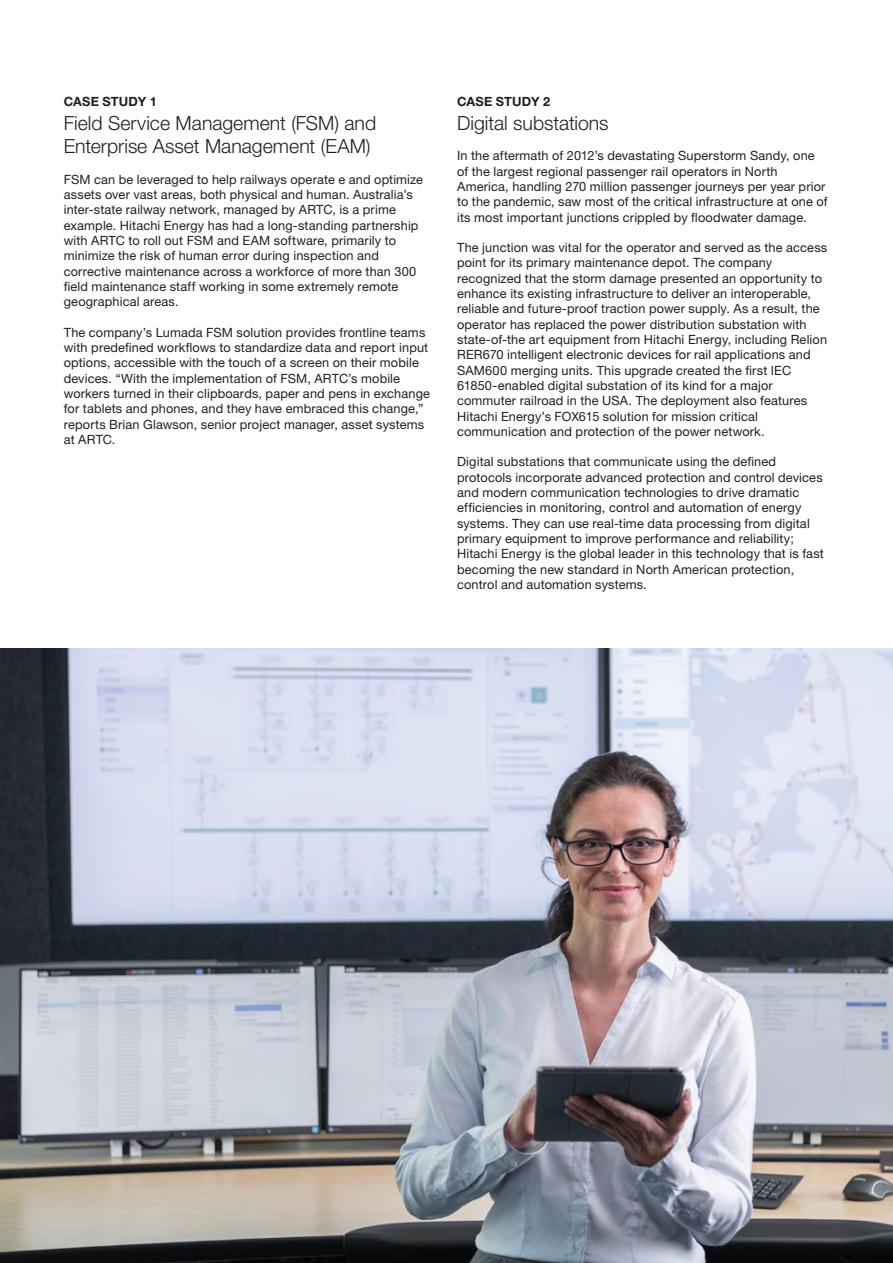
<style>
.page{position:relative;width:893px;height:1263px;background:#fff}
.page>*{position:absolute;margin:0;border:0;box-sizing:border-box;transform-origin:0 0}
.Lead_13pt_18pt{font:300 19.5px/23.4px "Helvetica Neue LT Pro";color:#231f20}
.Copytext_8_5pt_10_2p{font:12.75px/15.3px "Helvetica Neue LT Pro";letter-spacing:.01em;color:#231f20}
.Paragraph_Title_Case{font:700 12.75px "Helvetica Neue LT Pro";letter-spacing:.015em;color:#231f20}
</style>
<div class="page">
<img style="left:0;top:649px;width:893px;height:614px">
<p class="Paragraph_Title_Case" style="left:64px;top:94px;width:95px">CASE STUDY 1</p>
<p class="Lead_13pt_18pt" style="left:64px;top:111px;width:314px">Field Service Management (FSM) and<br>Enterprise Asset Management (EAM)</p>
<p class="Copytext_8_5pt_10_2p" style="left:64px;top:171px;width:361px">FSM can be leveraged to help railways operate e and optimize assets over vast areas, both physical and human. Australia’s inter-state railway network, managed by ARTC, is a prime example. Hitachi Energy has had a long-standing partnership with ARTC to roll out FSM and EAM software, primarily to minimize the risk of human error during inspection and corrective maintenance across a workforce of more than 300 field maintenance staff working in some extremely remote geographical areas.</p>
<p class="Copytext_8_5pt_10_2p" style="left:64px;top:324px;width:368px">The company’s Lumada FSM solution provides frontline teams with predefined workflows to standardize data and report input options, accessible with the touch of a screen on their mobile devices. “With the implementation of FSM, ARTC’s mobile workers turned in their clipboards, paper and pens in exchange for tablets and phones, and they have embraced this change,” reports Brian Glawson, senior project manager, asset systems at ARTC.</p>
<p class="Paragraph_Title_Case" style="left:457px;top:94px;width:95px">CASE STUDY 2</p>
<p class="Lead_13pt_18pt" style="left:457px;top:111px;width:153px">Digital substations</p>
<p class="Copytext_8_5pt_10_2p" style="left:457px;top:148px;width:372px">In the aftermath of 2012’s devastating Superstorm Sandy, one of the largest regional passenger rail operators in North America, handling 270 million passenger journeys per year prior to the pandemic, saw most of the critical infrastructure at one of its most important junctions crippled by floodwater damage.</p>
<p class="Copytext_8_5pt_10_2p" style="left:457px;top:240px;width:372px">The junction was vital for the operator and served as the access point for its primary maintenance depot. The company recognized that the storm damage presented an opportunity to enhance its existing infrastructure to deliver an interoperable, reliable and future-proof traction power supply. As a result, the operator has replaced the power distribution substation with state-of-the art equipment from Hitachi Energy, including Relion RER670 intelligent electronic devices for rail applications and SAM600 merging units. This upgrade created the first IEC 61850-enabled digital substation of its kind for a major commuter railroad in the USA. The deployment also features Hitachi Energy’s FOX615 solution for mission critical communication and protection of the power network.</p>
<p class="Copytext_8_5pt_10_2p" style="left:457px;top:454px;width:368px">Digital substations that communicate using the defined protocols incorporate advanced protection and control devices and modern communication technologies to drive dramatic efficiencies in monitoring, control and automation of energy systems. They can use real-time data processing from digital primary equipment to improve performance and reliability; Hitachi Energy is the global leader in this technology that is fast becoming the new standard in North American protection, control and automation systems.</p>
</div>
